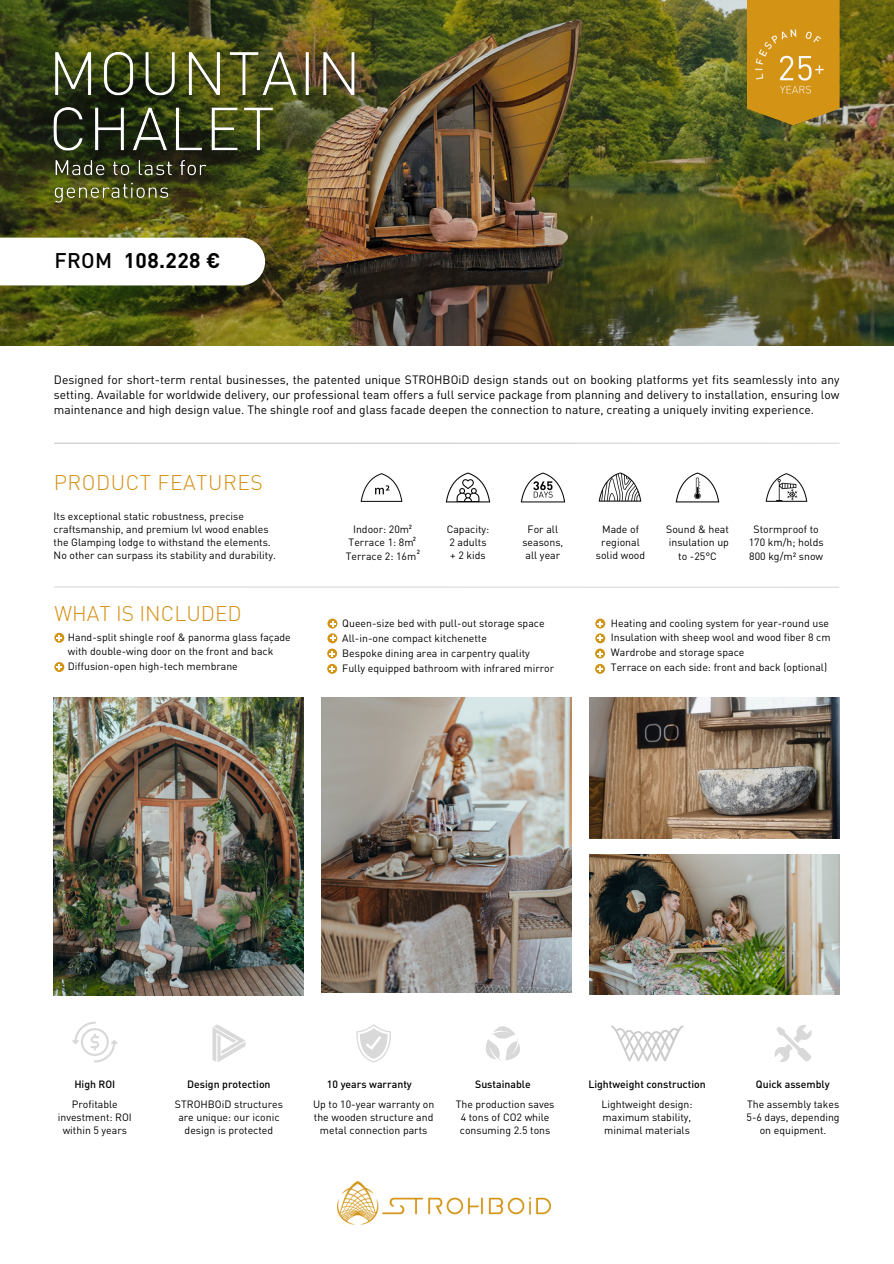
<style>
.page{position:relative;width:894px;height:1264px;background:#fff}
.page>*{position:absolute;margin:0;border:0;box-sizing:border-box;transform-origin:0 0}
.t1{font:300 21px "DIN Pro";letter-spacing:.025em;color:#d49117}
.t2{font:300 21px "DIN Pro";color:#d49117}
.t3{font:700 21px "DIN Pro";letter-spacing:.02em;color:#000}
.t4{font:500 21px "DIN Pro";color:#000}
.t5{font:12px/15px "DIN Pro";color:#000;text-align:justify}
.t6{font:10.5px/13.2px "DIN Pro";color:#000;text-align:center}
.t7{font:500 10.5px "DIN Pro";color:#000}
.t8{font:500 6px "DIN Pro";color:#000}
</style>
<div class="page">
<svg style="left:212px;top:1024px;width:33px;height:37px"></svg>
<img style="left:54px;top:698px;width:250px;height:297px">
<img style="left:589px;top:854px;width:250px;height:140px">
<img style="left:589px;top:698px;width:250px;height:140px">
<svg style="left:486px;top:1026px;width:34px;height:34px"></svg>
<img style="left:322px;top:698px;width:249px;height:294px">
<img style="left:0;top:0;width:893px;height:345px">
<img style="left:728px;top:0;width:129px;height:125px">
<img style="left:337px;top:1181px;width:214px;height:44px">
<svg style="left:356px;top:1024px;width:35px;height:38px"></svg>
<svg style="left:774px;top:1025px;width:37px;height:36px"></svg>
<img style="left:611px;top:1025px;width:72px;height:37px">
<svg style="left:72px;top:1021px;width:45px;height:41px"></svg>
<hr style="left:54px;top:442px;width:785px;height:2px;background:#d9d9d9">
<hr style="left:54px;top:586px;width:785px;height:1px;background:#d9d9d9">
<svg style="left:327px;top:618px;width:10px;height:10px"></svg>
<svg style="left:330px;top:621px;width:5px;height:5px"></svg>
<svg style="left:327px;top:633px;width:10px;height:10px"></svg>
<svg style="left:330px;top:635px;width:5px;height:6px"></svg>
<svg style="left:327px;top:648px;width:10px;height:10px"></svg>
<svg style="left:329px;top:651px;width:6px;height:5px"></svg>
<svg style="left:327px;top:664px;width:10px;height:10px"></svg>
<svg style="left:329px;top:666px;width:6px;height:5px"></svg>
<svg style="left:54px;top:632px;width:10px;height:10px"></svg>
<svg style="left:57px;top:635px;width:5px;height:5px"></svg>
<img style="left:765px;top:473px;width:42px;height:29px">
<img style="left:445px;top:472px;width:46px;height:31px">
<img style="left:598px;top:472px;width:44px;height:30px">
<img style="left:675px;top:472px;width:45px;height:31px">
<img style="left:360px;top:473px;width:43px;height:29px">
<img style="left:520px;top:472px;width:46px;height:31px">
<svg style="left:595px;top:618px;width:10px;height:10px"></svg>
<svg style="left:597px;top:621px;width:6px;height:5px"></svg>
<svg style="left:595px;top:633px;width:10px;height:10px"></svg>
<svg style="left:597px;top:635px;width:6px;height:6px"></svg>
<svg style="left:595px;top:648px;width:10px;height:10px"></svg>
<svg style="left:597px;top:651px;width:5px;height:5px"></svg>
<svg style="left:595px;top:664px;width:10px;height:10px"></svg>
<svg style="left:597px;top:666px;width:5px;height:5px"></svg>
<svg style="left:54px;top:662px;width:10px;height:10px"></svg>
<svg style="left:57px;top:664px;width:5px;height:5px"></svg>
<svg style="left:0;top:237px;width:265px;height:48px"></svg>
<img style="left:27px;top:26px;width:354px;height:154px">
<img style="left:46px;top:150px;width:169px;height:63px">
<p class="t4" style="left:54px;top:246px;width:59px">FROM</p>
<p class="t3" style="left:124px;top:246px;width:98px">108.228 €</p>
<p class="t5" style="left:54px;top:372px;width:786px">Designed for short-term rental businesses, the patented unique STROHBOiD design stands out on booking platforms yet fits seamlessly into any setting. Available for worldwide delivery, our professional team offers a full service package from planning and delivery to installation, ensuring low maintenance and high design value. The shingle roof and glass facade deepen the connection to nature, creating a uniquely inviting experience.</p>
<p class="t1" style="left:54px;top:468px;width:210px">PRODUCT FEATURES</p>
<p class="t6" style="left:54px;top:509px;width:224px;text-align:left">Its exceptional static robustness, precise craftsmanship, and premium lvl wood enables the Glamping lodge to withstand the elements.<br>No other can surpass its stability and durability.</p>
<p class="t2" style="left:54px;top:599px;width:189px">WHAT IS INCLUDED</p>
<p class="t6" style="left:68px;top:629px;width:224px;line-height:14.7px;text-align:left">Hand-split shingle roof &amp; panorma glass façade with double-wing door on the front and back</p>
<p class="t6" style="left:68px;top:659px;width:171px">Diffusion-open high-tech membrane</p>
<p class="t8" style="left:409px;top:523px;width:5px">2</p>
<p class="t6" style="left:348px;top:522px;width:66px">Indoor: 20m<br>Terrace 1: 8m</p>
<p class="t6" style="left:346px;top:549px;width:72px">Terrace 2: 16m</p>
<p class="t8" style="left:412px;top:535px;width:5px">2</p>
<p class="t8" style="left:416px;top:547px;width:5px">2</p>
<p class="t6" style="left:446px;top:522px;width:44px;text-align:left">Capacity:<br>2 adults</p>
<p class="t6" style="left:450px;top:548px;width:37px">+ 2 kids</p>
<p class="t6" style="left:522px;top:522px;width:42px">For all seasons, all year</p>
<p class="t6" style="left:595px;top:522px;width:51px">Made of regional solid wood</p>
<p class="t6" style="left:666px;top:522px;width:64px">Sound &amp; heat</p>
<p class="t6" style="left:668px;top:535px;width:62px">insulation up to -25°C</p>
<p class="t6" style="left:753px;top:522px;width:67px">Stormproof to</p>
<p class="t6" style="left:748px;top:535px;width:76px">170 km/h; holds</p>
<p class="t6" style="left:749px;top:549px;width:75px">800 kg/m² snow</p>
<p class="t6" style="left:342px;top:616px;width:204px">Queen-size bed with pull-out storage space</p>
<p class="t6" style="left:342px;top:631px;width:146px">All-in-one compact kitchenette</p>
<p class="t6" style="left:342px;top:646px;width:189px">Bespoke dining area in carpentry quality</p>
<p class="t6" style="left:342px;top:661px;width:213px">Fully equipped bathroom with infrared mirror</p>
<p class="t6" style="left:610px;top:616px;width:220px">Heating and cooling system for year-round use</p>
<p class="t6" style="left:610px;top:630px;width:221px">Insulation with sheep wool and wood fiber 8 cm</p>
<p class="t6" style="left:610px;top:645px;width:135px">Wardrobe and storage space</p>
<p class="t6" style="left:610px;top:660px;width:218px">Terrace on each side: front and back (optional)</p>
<p class="t7" style="left:74px;top:1077px;width:43px">High ROI</p>
<p class="t7" style="left:187px;top:1077px;width:85px">Design protection</p>
<p class="t7" style="left:327px;top:1077px;width:86px">10 years warranty</p>
<p class="t7" style="left:475px;top:1077px;width:57px">Sustainable</p>
<h3 class="t7" style="left:588px;top:1077px;width:119px">Lightweight construction</h3>
<p class="t7" style="left:755px;top:1077px;width:75px">Quick assembly</p>
<p class="t6" style="left:58px;top:1097px;width:76px">Profitable investment: ROI within 5 years</p>
<p class="t6" style="left:175px;top:1097px;width:109px">STROHBOiD structures are unique: our iconic design is protected</p>
<p class="t6" style="left:313px;top:1097px;width:123px">Up to 10-year warranty on the wooden structure and metal connection parts</p>
<p class="t6" style="left:455px;top:1097px;width:100px">The production saves<br>4 tons of CO2 while consuming 2.5 tons</p>
<p class="t6" style="left:601px;top:1097px;width:93px;text-align:justify">Lightweight design: maximum stability, minimal materials</p>
<p class="t6" style="left:746px;top:1097px;width:95px">The assembly takes<br>5-6 days, depending on equipment.</p>
</div>
